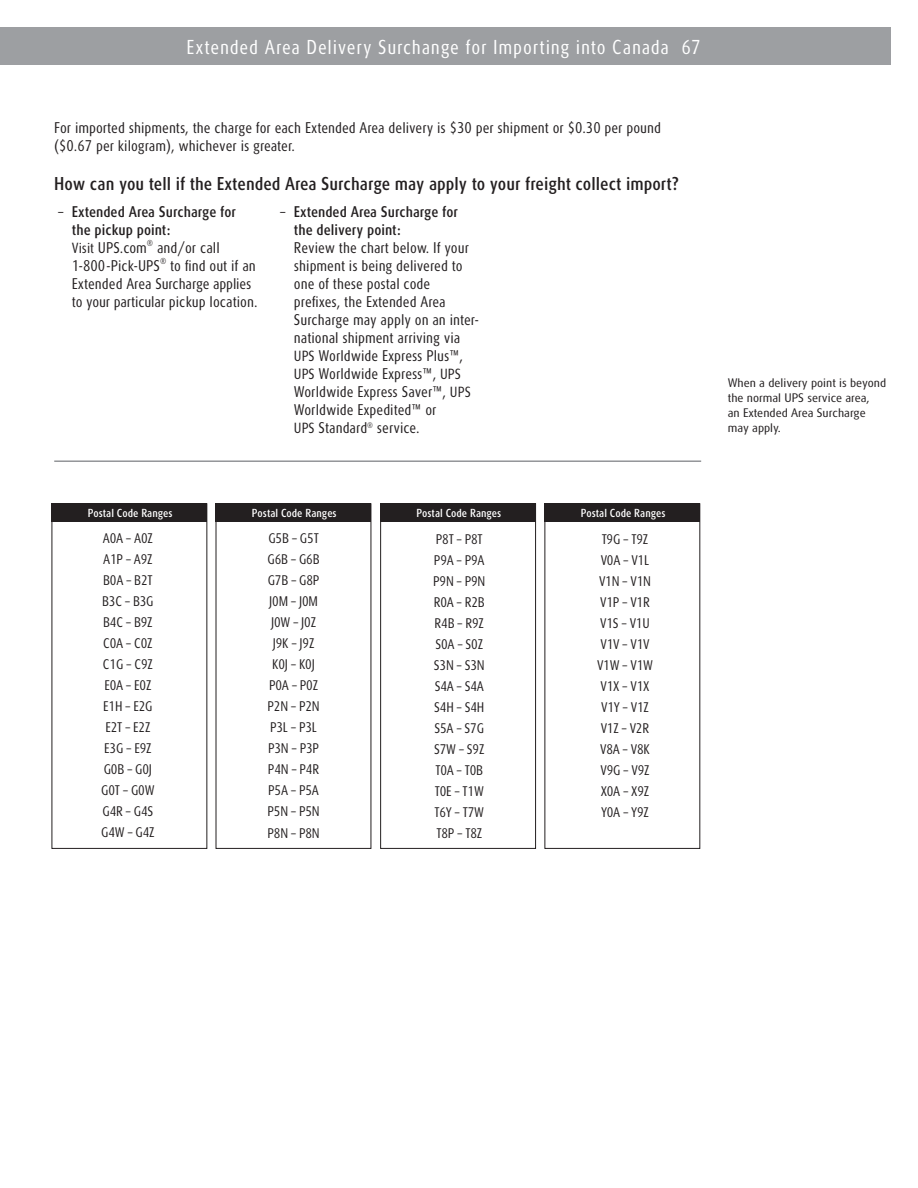
<style>
.page{position:relative;width:918px;height:1188px;background:#fff}
.page>*{position:absolute;margin:0;border:0;box-sizing:border-box;transform-origin:0 0}
.t1{font:condensed 19.5px "UPS Sans";letter-spacing:.035em;color:#fff}
.t2{font:500 condensed 18px "UPS Sans";color:#231f20}
.t3{font:condensed 15px/18px "UPS Sans";color:#231f20}
.t4{font:500 condensed 15px/18px "UPS Sans";color:#231f20}
.t5{font:condensed 13.5px/21px "UPS Sans";letter-spacing:-.015em;color:#231f20;text-align:center}
.t6{font:12px/15px "UPS Sans";color:#231f20}
.t7{font:500 condensed 11.25px "UPS Sans";color:#fff}
.s1{font-weight:500}
.s2{font-size:14.25px}
.s3{font-weight:400}
</style>
<div class="page">
<div style="left:0;top:27px;width:891px;height:37px;background:#9d9fa2"></div>
<hr style="left:54px;top:460px;width:647px;height:2px;background:#939598">
<div style="left:52px;top:503px;width:155px;height:19px;background:#231f20"></div>
<div style="left:216px;top:503px;width:155px;height:19px;background:#231f20"></div>
<div style="left:380px;top:503px;width:156px;height:346px;border:1px solid #231f20"></div>
<div style="left:380px;top:503px;width:156px;height:19px;background:#231f20"></div>
<div style="left:545px;top:503px;width:155px;height:19px;background:#231f20"></div>
<h1 class="t1" style="left:186px;top:36px;width:516px">Extended Area Delivery Surchange for Importing into Canada 67</h1>
<p class="t3" style="left:54px;top:119px;width:608px">For imported shipments, the charge for each Extended Area delivery is $30 per shipment or $0.30 per pound ($0.67 per kilogram), whichever is greater.</p>
<p class="t2" style="left:54px;top:173px;width:626px">How can you tell if the Extended Area Surcharge may apply to your freight collect import?</p>
<p class="t3" style="left:72px;top:203px;width:187px;text-indent:-14px">– <span class="s1">Extended Area Surcharge for the pickup point:<br></span><span class="s2">Visit</span> ups.com<sup>®</sup> and/or call<br>1-800-Pick-UPS<sup>®</sup> to find out if an<br>Extended Area Surcharge applies to your particular pickup location.</p>
<p class="t4" style="left:294px;top:203px;width:166px;text-indent:-14px"><span class="s3">–</span> Extended Area Surcharge for the delivery point:</p>
<p class="t3" style="left:294px;top:239px;width:187px">Review the chart below. If your shipment is being delivered to one of these postal code prefixes, the Extended Area<br>Surcharge may apply on an inter&shy;national shipment arriving via<br><span class="s2">UPS</span> Worldwide Express Plus™,<br><span class="s2">UPS</span> Worldwide Express™, <span class="s2">UPS<br></span>Worldwide Express Saver™, <span class="s2">UPS<br></span>Worldwide Expedited™ or<br><span class="s2">UPS</span> Standard<sup>®</sup> service.</p>
<p class="t6" style="left:728px;top:376px;width:160px">When a delivery point is beyond the normal UPS service area,<br>an Extended Area Surcharge may apply.</p>
<p class="t7" style="left:88px;top:507px;width:86px">Postal Code Ranges</p>
<p class="t7" style="left:252px;top:507px;width:86px">Postal Code Ranges</p>
<p class="t7" style="left:417px;top:507px;width:86px">Postal Code Ranges</p>
<p class="t7" style="left:581px;top:507px;width:86px">Postal Code Ranges</p>
<p class="t5" style="left:101px;top:528px;width:55px">A0A – A0Z<br>A1P – A9Z<br>B0A – B2T<br>B3C – B3G<br>B4C – B9Z<br>C0A – C0Z<br>C1G – C9Z<br>E0A – E0Z<br>E1H – E2G<br>E2T – E2Z<br>E3G – E9Z<br>G0B – G0J<br>G0T – G0W<br>G4R – G4S<br>G4W – G4Z</p>
<p class="t5" style="left:267px;top:528px;width:54px">G5B – G5T<br>G6B – G6B<br>G7B – G8P<br>J0M – J0M<br>J0W – J0Z<br>J9K – J9Z<br>K0J – K0J<br>P0A – P0Z<br>P2N – P2N<br>P3L – P3L<br>P3N – P3P<br>P4N – P4R<br>P5A – P5A<br>P5N – P5N<br>P8N – P8N</p>
<p class="t5" style="left:433px;top:528px;width:54px;text-align:left">P8T – P8T<br>P9A – P9A<br>P9N – P9N<br>R0A – R2B<br>R4B – R9Z<br>S0A – S0Z<br>S3N – S3N<br>S4A – S4A<br>S4H – S4H<br>S5A – S7G<br>S7W – S9Z<br>T0A – T0B<br>T0E – T1W<br>T6Y – T7W<br>T8P – T8Z</p>
<p class="t5" style="left:597px;top:528px;width:57px">T9G – T9Z<br>V0A – V1L<br>V1N – V1N<br>V1P – V1R<br>V1S – V1U<br>V1V – V1V<br>V1W – V1W<br>V1X – V1X<br>V1Y – V1Z<br>V1Z – V2R<br>V8A – V8K<br>V9G – V9Z<br>X0A – X9Z<br>Y0A – Y9Z</p>
</div>
